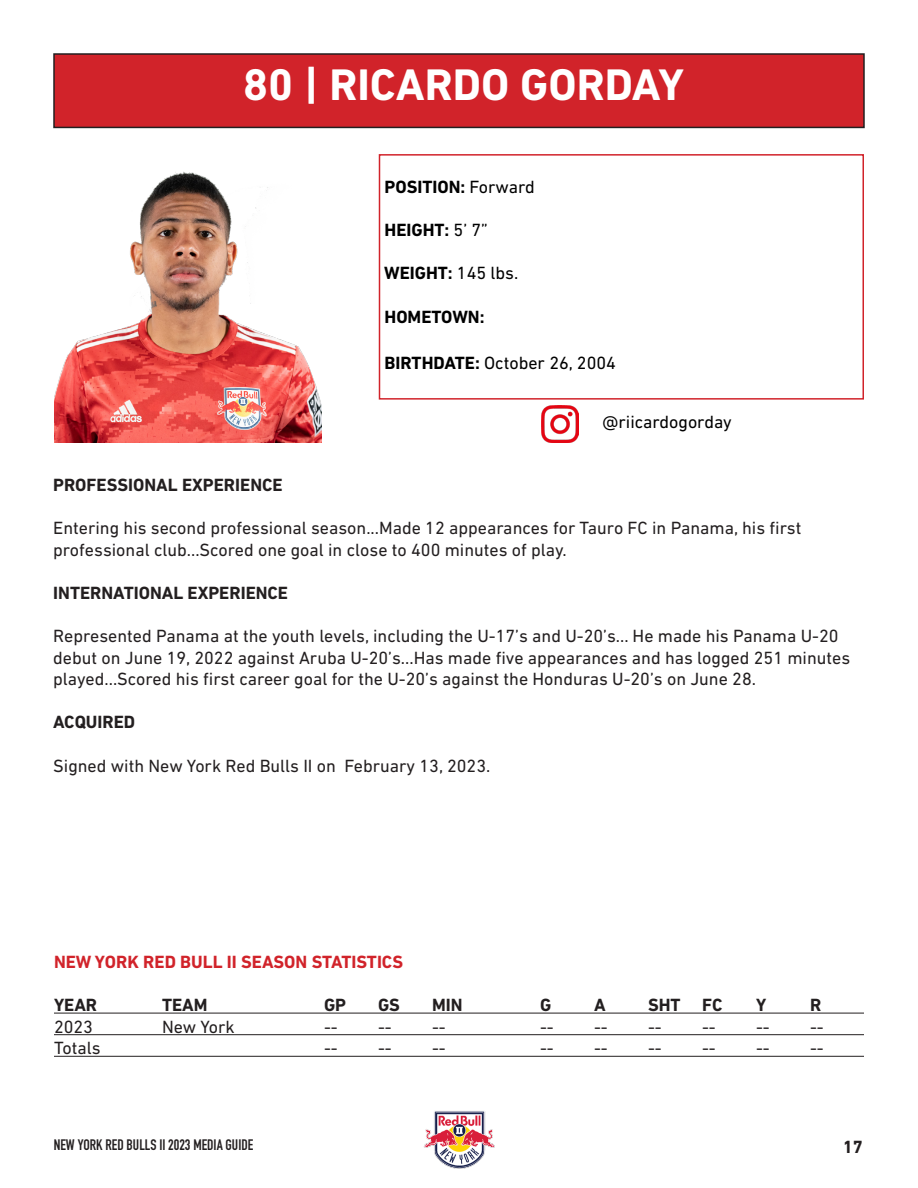
<style>
.page{position:relative;width:918px;height:1188px;background:#fff}
.page>*{position:absolute;margin:0;border:0;box-sizing:border-box;transform-origin:0 0}
.t1{font:700 45px "DIN Next LT Pro";color:#fff}
.t2{font:18px/21.6px "DIN Next LT Pro";color:#231f20}
.t3{font:700 18px "DIN Next LT Pro";color:#231f20}
.t4{font:700 18px "DIN Next LT Pro";color:#000}
.t5{font:18px "DIN Next LT Pro";color:#000}
.t6{font:700 18px "DIN Next LT Pro";color:#d1232a}
.t7{font:700 15px "DIN Condensed";color:#231f20}
.s1{font-weight:400}
.s2{font-weight:700}
</style>
<div class="page">
<img style="left:424px;top:1111px;width:71px;height:58px">
<div style="left:54px;top:54px;width:810px;height:73px;background:#d1232a"></div>
<div style="left:53px;top:53px;width:812px;height:75px;border:2px solid #231f20"></div>
<img style="left:55px;top:171px;width:266px;height:271px">
<hr style="left:54px;top:1013px;width:810px;height:1px;background:#231f20">
<hr style="left:54px;top:1034px;width:810px;height:1px;background:#231f20">
<hr style="left:54px;top:1056px;width:810px;height:1px;background:#231f20">
<div style="left:379px;top:154px;width:485px;height:246px;border:2px solid #d1232a"></div>
<img style="left:542px;top:405px;width:36px;height:37px">
<p class="t1" style="left:243px;top:59px;width:442px">80 | RICARDO GORDAY</p>
<p class="t4" style="left:384px;top:176px;width:152px">POSITION: <span class="s1">Forward</span></p>
<p class="t4" style="left:384px;top:219px;width:105px">HEIGHT: <span class="s1">5’ 7”</span></p>
<p class="t4" style="left:384px;top:263px;width:136px">WEIGHT: <span class="s1">145 lbs.</span></p>
<p class="t4" style="left:384px;top:306px;width:102px">HOMETOWN:</p>
<p class="t5" style="left:384px;top:353px;width:233px"><span class="s2">BIRTHDATE:</span> October 26, 2004</p>
<p class="t5" style="left:603px;top:411px;width:131px">@riicardogorday</p>
<p class="t3" style="left:53px;top:474px;width:231px">PROFESSIONAL EXPERIENCE</p>
<p class="t2" style="left:53px;top:517px;width:750px">Entering his second professional season...Made 12 appearances for Tauro FC in Panama, his first professional club...Scored one goal in close to 400 minutes of play.</p>
<p class="t3" style="left:53px;top:582px;width:236px">INTERNATIONAL EXPERIENCE</p>
<p class="t2" style="left:53px;top:625px;width:799px">Represented Panama at the youth levels, including the U-17’s and U-20’s... He made his Panama U-20 debut on June 19, 2022 against Aruba U-20’s...Has made five appearances and has logged 251 minutes played...Scored his first career goal for the U-20’s against the Honduras U-20’s on June 28.</p>
<p class="t3" style="left:53px;top:712px;width:84px">ACQUIRED</p>
<p class="t2" style="left:53px;top:755px;width:439px">Signed with New York Red Bulls II on February 13, 2023.</p>
<p class="t6" style="left:54px;top:951px;width:351px">NEW YORK RED BULL II SEASON STATISTICS</p>
<p class="t3" style="left:54px;top:995px;width:45px">YEAR</p>
<p class="t3" style="left:162px;top:995px;width:47px">TEAM</p>
<p class="t3" style="left:324px;top:995px;width:24px">GP</p>
<p class="t3" style="left:378px;top:995px;width:24px">GS</p>
<p class="t3" style="left:432px;top:995px;width:32px">MIN</p>
<p class="t3" style="left:540px;top:995px;width:13px">G</p>
<p class="t3" style="left:594px;top:995px;width:13px">A</p>
<p class="t3" style="left:648px;top:995px;width:76px">SHT FC</p>
<p class="t3" style="left:756px;top:995px;width:12px">Y</p>
<p class="t3" style="left:810px;top:995px;width:13px">R</p>
<p class="t2" style="left:54px;top:1016px;width:41px">2023</p>
<p class="t2" style="left:162px;top:1016px;width:74px">New York</p>
<p class="t2" style="left:324px;top:1016px;width:15px">--</p>
<p class="t2" style="left:378px;top:1016px;width:15px">--</p>
<p class="t2" style="left:432px;top:1016px;width:15px">--</p>
<p class="t2" style="left:540px;top:1016px;width:15px">--</p>
<p class="t2" style="left:594px;top:1016px;width:15px">--</p>
<p class="t2" style="left:648px;top:1016px;width:15px">--</p>
<p class="t2" style="left:702px;top:1016px;width:15px">--</p>
<p class="t2" style="left:756px;top:1016px;width:15px">--</p>
<p class="t2" style="left:810px;top:1016px;width:15px">--</p>
<p class="t2" style="left:54px;top:1037px;width:48px">Totals</p>
<p class="t2" style="left:324px;top:1037px;width:15px">--</p>
<p class="t2" style="left:378px;top:1037px;width:15px">--</p>
<p class="t2" style="left:432px;top:1037px;width:15px">--</p>
<p class="t2" style="left:540px;top:1037px;width:15px">--</p>
<p class="t2" style="left:594px;top:1037px;width:15px">--</p>
<p class="t2" style="left:648px;top:1037px;width:15px">--</p>
<p class="t2" style="left:702px;top:1037px;width:15px">--</p>
<p class="t2" style="left:756px;top:1037px;width:15px">--</p>
<p class="t2" style="left:810px;top:1037px;width:15px">--</p>
<p class="t7" style="left:54px;top:1135px;width:201px">NEW YORK RED BULLS II 2023 MEDIA GUIDE</p>
<p class="t3" style="left:843px;top:1136px;width:22px">17</p>
</div>
